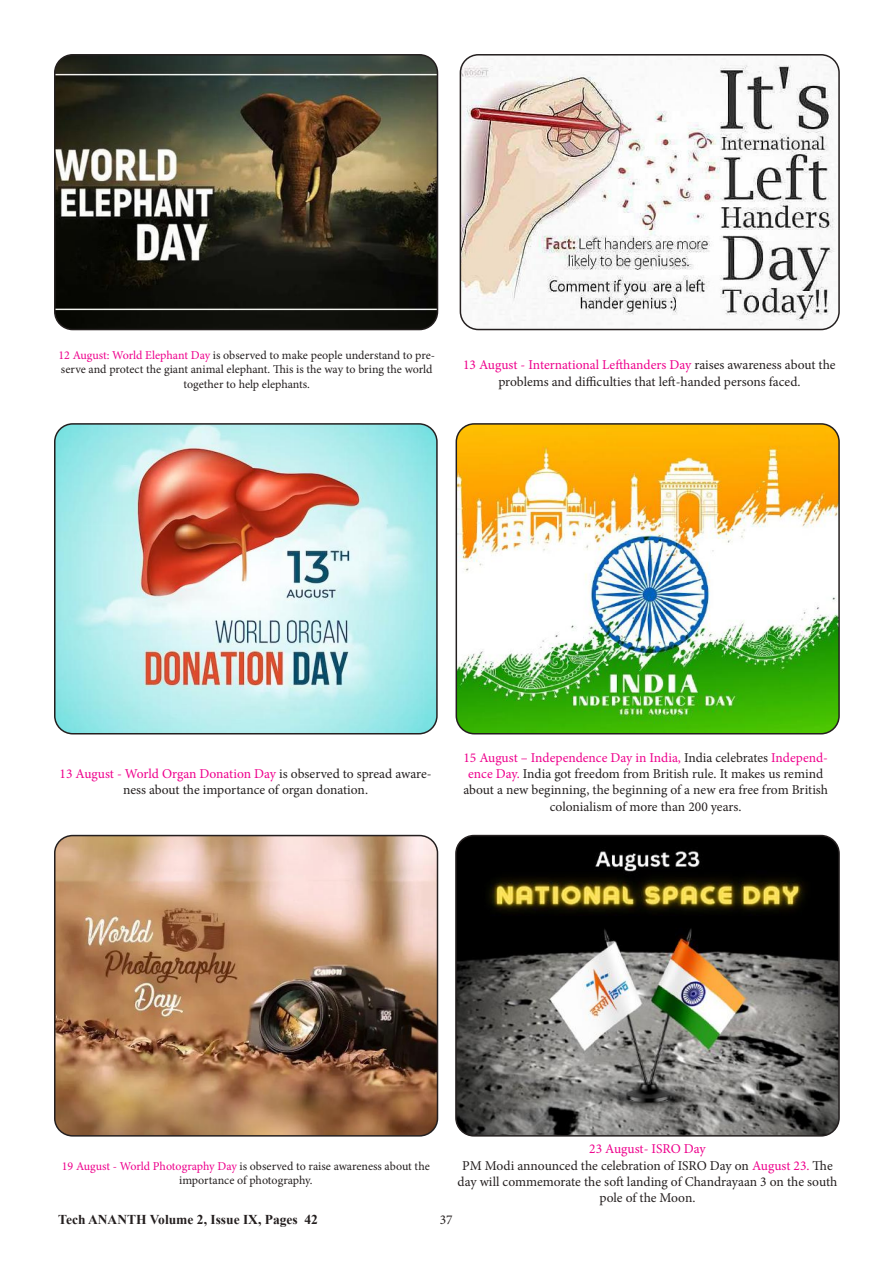
<style>
.page{position:relative;width:893px;height:1263px;background:#fff}
.page>*{position:absolute;margin:0;border:0;box-sizing:border-box;transform-origin:0 0}
.t1{font:13.5px/16.2px "Minion Pro";letter-spacing:-.005em;color:#241f1f;text-align:center}
.t2{font:700 13.5px "Times New Roman";color:#241f1f}
.t3{font:12px/14.4px "Minion Pro";letter-spacing:-.005em;color:#241f1f;text-align:center}
.s1{color:#ee008c}
</style>
<div class="page">
<img style="left:456px;top:424px;width:383px;height:310px">
<div style="left:456px;top:423px;width:384px;height:311px;border:2px solid #241f1f;border-radius:18px"></div>
<img style="left:55px;top:835px;width:382px;height:301px">
<div style="left:54px;top:835px;width:384px;height:301px;border:2px solid #241f1f;border-radius:18px"></div>
<img style="left:456px;top:835px;width:383px;height:301px">
<div style="left:455px;top:835px;width:385px;height:301px;border:2px solid #241f1f;border-radius:18px"></div>
<img style="left:55px;top:426px;width:381px;height:308px">
<div style="left:54px;top:423px;width:384px;height:311px;border:2px solid #241f1f;border-radius:18px"></div>
<img style="left:55px;top:55px;width:382px;height:274px">
<div style="left:54px;top:54px;width:384px;height:276px;border:2px solid #241f1f;border-radius:18px"></div>
<img style="left:460px;top:55px;width:379px;height:274px">
<div style="left:460px;top:54px;width:380px;height:276px;border:2px solid #241f1f;border-radius:18px"></div>
<p class="t3" style="left:58px;top:348px;width:378px"><span class="s1">12 August: World Elephant Day</span> is observed to make people understand to pre&shy;serve and protect the giant animal elephant. This is the way to bring the world together to help elephants.</p>
<p class="t1" style="left:463px;top:357px;width:374px"><span class="s1">13 August - International Lefthanders Day</span> raises awareness about the problems and difficulties that left-handed persons faced.</p>
<p class="t1" style="left:60px;top:766px;width:373px"><span class="s1">13 August - World Organ Donation Day</span> is observed to spread aware&shy;ness about the importance of organ donation.</p>
<p class="t1" style="left:463px;top:750px;width:366px"><span class="s1">15 August – Independence Day in India,</span> India celebrates <span class="s1">Independ&shy;ence Day.</span> India got freedom from British rule. It makes us remind about a new beginning, the beginning of a new era free from British colonialism of more than 200 years.</p>
<p class="t3" style="left:62px;top:1159px;width:369px"><span class="s1">19 August - World Photography Day</span> is observed to raise awareness about the importance of photography.</p>
<p class="t1" style="left:458px;top:1141px;width:381px"><span class="s1">23 August- ISRO Day<br></span>PM Modi announced the celebration of ISRO Day on <span class="s1">August 23.</span> The day will commemorate the soft landing of Chandrayaan 3 on the south pole of the Moon.</p>
<p class="t2" style="left:58px;top:1209px;width:261px">Tech ANANTH Volume 2, Issue IX, Pages 42</p>
<p class="t1" style="left:440px;top:1212px;width:14px">37</p>
</div>
